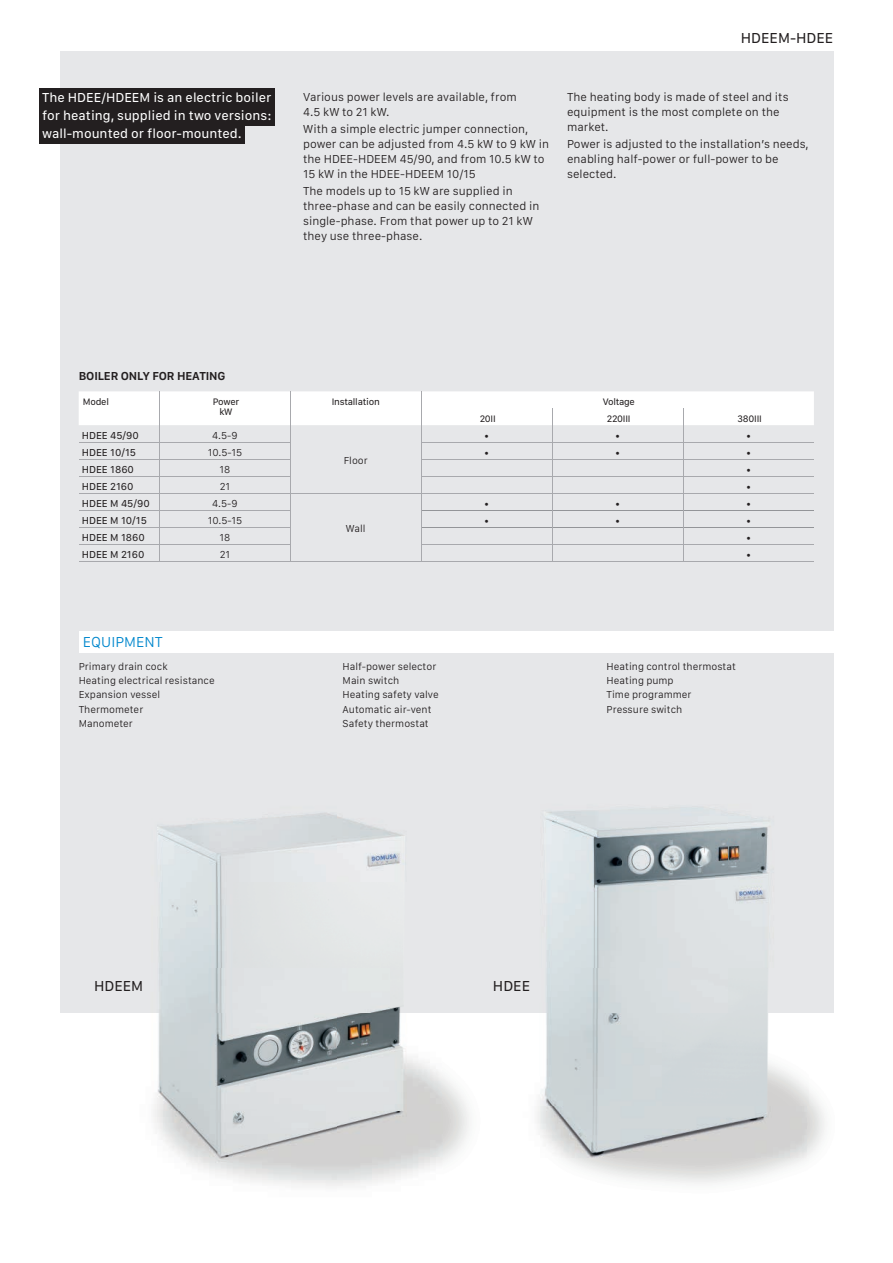
<style>
.page{position:relative;width:893px;height:1263px;background:#fff}
.page>*{position:absolute;margin:0;border:0;box-sizing:border-box;transform-origin:0 0}
.t1{font:15px "SF Compact Text";color:#231f20}
.t2{font:300 15px "SF Compact Text";color:#0087cd}
.t3{font:13.5px/18px "SF Compact Text";color:#fff;text-align:justify}
.t4{font:300 12px/15px "SF Compact Text";color:#231f20}
.t5{font:600 12px "SF Compact Text";letter-spacing:-.01em;color:#231f20}
.t6{font:300 10.5px/14.1px "SF Compact Text";color:#231f20}
.t7{font:10.5px "SF Compact Text";color:#231f20}
.t8{font:9.75px/9.8px "SF Compact Text";letter-spacing:-.025em;color:#231f20;text-align:center}
</style>
<div class="page">
<div style="left:60px;top:51px;width:773px;height:961px;background:#e6e7e9"></div>
<div style="left:39px;top:88px;width:235px;height:19px;background:#231f20"></div>
<div style="left:39px;top:106px;width:236px;height:19px;background:#231f20"></div>
<div style="left:39px;top:124px;width:206px;height:19px;background:#231f20"></div>
<hr style="left:290px;top:561px;width:131px;height:1px;background:#a8a9ad">
<hr style="left:421px;top:561px;width:131px;height:1px;background:#a8a9ad">
<hr style="left:552px;top:561px;width:131px;height:1px;background:#a8a9ad">
<hr style="left:683px;top:561px;width:131px;height:1px;background:#a8a9ad">
<hr style="left:79px;top:561px;width:80px;height:1px;background:#a8a9ad">
<hr style="left:159px;top:561px;width:131px;height:1px;background:#a8a9ad">
<svg style="left:79px;top:391px;width:735px;height:170px"></svg>
<hr style="left:79px;top:510px;width:80px;height:1px;background:#a8a9ad">
<hr style="left:79px;top:442px;width:80px;height:1px;background:#a8a9ad">
<hr style="left:79px;top:459px;width:80px;height:1px;background:#a8a9ad">
<hr style="left:79px;top:476px;width:80px;height:1px;background:#a8a9ad">
<hr style="left:79px;top:493px;width:80px;height:1px;background:#a8a9ad">
<div style="left:79px;top:631px;width:774px;height:22px;background:#fff"></div>
<img style="left:833px;top:793px;width:1px;height:156px">
<img style="left:518px;top:1012px;width:290px;height:172px">
<img style="left:546px;top:807px;width:224px;height:205px">
<img style="left:129px;top:813px;width:366px;height:374px">
<p class="t1" style="left:741px;top:27px;width:94px">HDEEM-HDEE</p>
<p class="t3" style="left:42px;top:88px;width:231px">The HDEE/HDEEM is an electric boiler for heating, supplied in two versions: wall-mounted or floor-mounted.</p>
<p class="t4" style="left:303px;top:89px;width:215px">Various power levels are available, from<br>4.5 kW to 21 kW.</p>
<p class="t4" style="left:303px;top:121px;width:247px">With a simple electric jumper connection, power can be adjusted from 4.5 kW to 9 kW in the HDEE-HDEEM 45/90, and from 10.5 kW to 15 kW in the HDEE-HDEEM 10/15</p>
<p class="t4" style="left:303px;top:183px;width:238px">The models up to 15 kW are supplied in three-phase and can be easily connected in single-phase. From that power up to 21 kW they use three-phase.</p>
<p class="t4" style="left:567px;top:89px;width:223px">The heating body is made of steel and its equipment is the most complete on the market.</p>
<p class="t4" style="left:567px;top:136px;width:243px">Power is adjusted to the installationʼs needs, enabling half-power or full-power to be selected.</p>
<p class="t5" style="left:79px;top:368px;width:148px">BOILER ONLY FOR HEATING</p>
<p class="t8" style="left:83px;top:396px;width:28px">Model</p>
<p class="t8" style="left:213px;top:396px;width:28px">Power kW</p>
<p class="t8" style="left:332px;top:396px;width:50px">Installation</p>
<p class="t8" style="left:603px;top:396px;width:34px">Voltage</p>
<p class="t8" style="left:480px;top:413px;width:18px">20II</p>
<p class="t8" style="left:607px;top:413px;width:25px">220III</p>
<p class="t8" style="left:738px;top:413px;width:26px">380III</p>
<p class="t7" style="left:82px;top:428px;width:59px">HDEE 45/90</p>
<p class="t6" style="left:212px;top:427px;width:27px">4.5-9</p>
<p class="t6" style="left:344px;top:453px;width:25px">Floor</p>
<p class="t6" style="left:484px;top:427px;width:7px">•</p>
<p class="t6" style="left:615px;top:427px;width:7px">•</p>
<p class="t6" style="left:746px;top:427px;width:7px">•</p>
<p class="t7" style="left:82px;top:445px;width:56px">HDEE 10/15</p>
<p class="t6" style="left:208px;top:444px;width:36px">10.5-15</p>
<p class="t6" style="left:484px;top:444px;width:7px">•</p>
<p class="t6" style="left:615px;top:444px;width:7px">•</p>
<p class="t6" style="left:746px;top:444px;width:7px">•</p>
<p class="t7" style="left:82px;top:462px;width:54px">HDEE 1860</p>
<p class="t6" style="left:219px;top:461px;width:12px">18</p>
<p class="t6" style="left:746px;top:461px;width:7px">•</p>
<p class="t7" style="left:82px;top:479px;width:53px">HDEE 2160</p>
<p class="t6" style="left:220px;top:478px;width:12px">21</p>
<p class="t6" style="left:746px;top:478px;width:7px">•</p>
<p class="t7" style="left:82px;top:496px;width:69px">HDEE M 45/90</p>
<p class="t6" style="left:212px;top:495px;width:27px">4.5-9</p>
<p class="t6" style="left:346px;top:521px;width:21px">Wall</p>
<p class="t6" style="left:484px;top:495px;width:7px">•</p>
<p class="t6" style="left:615px;top:495px;width:7px">•</p>
<p class="t6" style="left:746px;top:495px;width:7px">•</p>
<p class="t7" style="left:82px;top:513px;width:66px">HDEE M 10/15</p>
<p class="t6" style="left:208px;top:512px;width:36px">10.5-15</p>
<p class="t6" style="left:484px;top:512px;width:7px">•</p>
<p class="t6" style="left:615px;top:512px;width:7px">•</p>
<p class="t6" style="left:746px;top:512px;width:7px">•</p>
<p class="t7" style="left:82px;top:530px;width:64px">HDEE M 1860</p>
<p class="t6" style="left:219px;top:529px;width:12px">18</p>
<p class="t6" style="left:746px;top:529px;width:7px">•</p>
<p class="t7" style="left:82px;top:547px;width:64px">HDEE M 2160</p>
<p class="t6" style="left:220px;top:546px;width:12px">21</p>
<p class="t6" style="left:746px;top:546px;width:7px">•</p>
<p class="t2" style="left:83px;top:632px;width:81px">EQUIPMENT</p>
<p class="t6" style="left:79px;top:659px;width:138px">Primary drain cock<br>Heating electrical resistance<br>Expansion vessel<br>Thermometer<br>Manometer</p>
<p class="t6" style="left:343px;top:659px;width:98px">Half-power selector<br>Main switch<br>Heating safety valve<br>Automatic air-vent<br>Safety thermostat</p>
<p class="t6" style="left:607px;top:659px;width:131px">Heating control thermostat<br>Heating pump<br>Time programmer<br>Pressure switch</p>
<p class="t1" style="left:94px;top:975px;width:51px">HDEEM</p>
<p class="t1" style="left:493px;top:975px;width:39px">HDEE</p>
</div>
